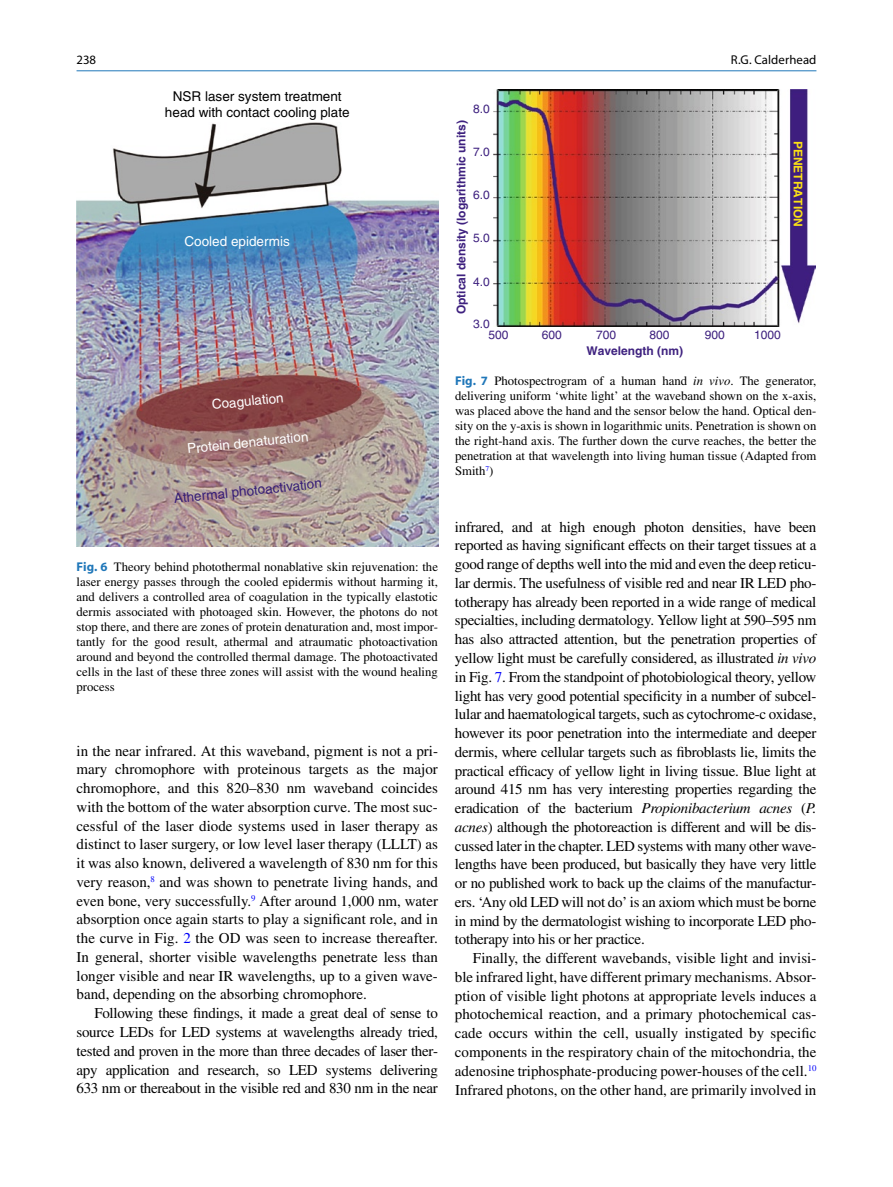
<style>
.page{position:relative;width:893px;height:1187px;background:#fff}
.page>*{position:absolute;margin:0;border:0;box-sizing:border-box;transform-origin:0 0}
.t1{font:15px/18.8px "Times";letter-spacing:-.02em;color:#000;text-align:justify}
.t2{font:13.5px/16.2px "Helvetica";color:#000;text-align:center}
.t3{font:13.5px "Helvetica";color:#fff}
.t4{font:13.5px "Helvetica";color:#361e77}
.t5{font:12.75px/15px "Times";color:#000;text-align:justify}
.t6{font:12.75px "Myriad";letter-spacing:.01em;color:#000}
.t7{font:700 12px "Helvetica";color:#3e217f}
.t8{font:12px/10.1px "Helvetica";color:#3e217f}
.t9{font:700 12px "Helvetica";color:#fbe115}
.s1{font-family:"Myriad";font-weight:700;color:#2077b9}
.s2{color:#0000fa}
.s3{font-style:italic}
</style>
<div class="page">
<hr style="left:77px;top:70px;width:739px;height:1px;background:#2077b9">
<img style="left:493px;top:89px;width:322px;height:238px">
<img style="left:77px;top:123px;width:361px;height:423px">
<p class="t6" style="left:77px;top:54px;width:21px">238</p>
<p class="t6" style="left:731px;top:54px;width:87px">R.G. Calderhead</p>
<p class="t2" style="left:165px;top:88px;width:186px">NSR laser system treatment head with contact cooling plate</p>
<p class="t3" style="left:184px;top:233px;width:107px">Cooled epidermis</p>
<p class="t3" style="left:211px;top:397px;width:74px;rotate:-6deg">Coagulation</p>
<p class="t3" style="left:187px;top:441px;width:123px;rotate:-6deg">Protein denaturation</p>
<p class="t4" style="left:173px;top:490px;width:150px;rotate:-6deg">Athermal photoactivation</p>
<p class="t5" style="left:77px;top:559px;width:363px"><span class="s1">Fig. 6</span> Theory behind photothermal nonablative skin rejuvenation: the laser energy passes through the cooled epidermis without harming it, and delivers a controlled area of coagulation in the typically elastotic dermis associated with photoaged skin. However, the photons do not stop there, and there are zones of protein denaturation and, most impor&shy;tantly for the good result, athermal and atraumatic photoactivation around and beyond the controlled thermal damage. The photoactivated cells in the last of these three zones will assist with the wound healing process</p>
<p class="t1" style="left:77px;top:741px;width:363px">in the near infrared. At this waveband, pigment is not a pri&shy;mary chromophore with proteinous targets as the major chromophore, and this 820–830 nm waveband coincides with the bottom of the water absorption curve. The most suc&shy;cessful of the laser diode systems used in laser therapy as distinct to laser surgery, or low level laser therapy (LLLT) as it was also known, delivered a wavelength of 830 nm for this very reason,<sup>8</sup> and was shown to penetrate living hands, and even bone, very successfully.<sup>9</sup> After around 1,000 nm, water absorption once again starts to play a significant role, and in the curve in Fig. <span class="s2">2</span> the OD was seen to increase thereafter.<br>In general, shorter visible wavelengths penetrate less than longer visible and near IR wavelengths, up to a given wave&shy;band, depending on the absorbing chromophore.</p>
<p class="t1" style="left:77px;top:1003px;width:363px;text-indent:18px">Following these findings, it made a great deal of sense to source LEDs for LED systems at wavelengths already tried, tested and proven in the more than three decades of laser ther&shy;apy application and research, so LED systems delivering 633 nm or thereabout in the visible red and 830 nm in the near</p>
<p class="t8" style="left:473px;top:104px;width:18px">8.0</p>
<p class="t8" style="left:473px;top:147px;width:18px">7.0</p>
<p class="t8" style="left:473px;top:190px;width:18px">6.0</p>
<p class="t8" style="left:473px;top:233px;width:18px">5.0</p>
<p class="t8" style="left:473px;top:276px;width:18px">4.0</p>
<p class="t8" style="left:489px;top:319px;width:22px;text-indent:-16px">3.0<br>500</p>
<p class="t8" style="left:542px;top:329px;width:22px">600</p>
<p class="t8" style="left:596px;top:329px;width:22px">700</p>
<p class="t8" style="left:649px;top:329px;width:22px">800</p>
<p class="t8" style="left:705px;top:329px;width:22px">900</p>
<p class="t8" style="left:754px;top:329px;width:28px">1000</p>
<p class="t7" style="left:586px;top:343px;width:98px">Wavelength (nm)</p>
<p class="t7" style="left:454px;top:314px;width:196px;rotate:-90deg">Optical density (logarithmic units)</p>
<p class="t9" style="left:805px;top:141px;width:88px;rotate:90deg">PENETRATION</p>
<p class="t5" style="left:455px;top:373px;width:363px"><span class="s1">Fig. 7</span> Photospectrogram of a human hand <span class="s3">in vivo</span>. The generator, delivering uniform ‘white light’ at the waveband shown on the x-axis, was placed above the hand and the sensor below the hand. Optical den&shy;sity on the y-axis is shown in logarithmic units. Penetration is shown on the right-hand axis. The further down the curve reaches, the better the penetration at that wavelength into living human tissue (Adapted from Smith<sup>7</sup>)</p>
<p class="t1" style="left:455px;top:517px;width:363px">infrared, and at high enough photon densities, have been reported as having significant effects on their target tissues at a good range of depths well into the mid and even the deep reticu&shy;lar dermis. The usefulness of visible red and near IR LED pho&shy;totherapy has already been reported in a wide range of medical specialties, including dermatology. Yellow light at 590–595 nm has also attracted attention, but the penetration properties of yellow light must be carefully considered, as illustrated <span class="s3">in vivo </span>in Fig. <span class="s2">7</span>. From the standpoint of photobiological theory, yellow light has very good potential specificity in a number of subcel&shy;lular and haematological targets, such as cytochrome-c oxidase, however its poor penetration into the intermediate and deeper dermis, where cellular targets such as fibroblasts lie, limits the practical efficacy of yellow light in living tissue. Blue light at around 415 nm has very interesting properties regarding the eradication of the bacterium <span class="s3">Propionibacterium acnes</span> (<span class="s3">P. acnes</span>) although the photoreaction is different and will be dis&shy;cussed later in the chapter. LED systems with many other wave&shy;lengths have been produced, but basically they have very little or no published work to back up the claims of the manufactur&shy;ers. ‘Any old LED will not do’ is an axiom which must be borne in mind by the dermatologist wishing to incorporate LED pho&shy;totherapy into his or her practice.</p>
<p class="t1" style="left:455px;top:948px;width:363px;text-indent:18px">Finally, the different wavebands, visible light and invisi&shy;ble infrared light, have different primary mechanisms. Absor&shy;ption of visible light photons at appropriate levels induces a photochemical reaction, and a primary photochemical cas&shy;cade occurs within the cell, usually instigated by specific components in the respiratory chain of the mitochondria, the adenosine triphosphate-producing power-houses of the cell.<sup>10<br></sup>Infrared photons, on the other hand, are primarily involved in</p>
</div>
